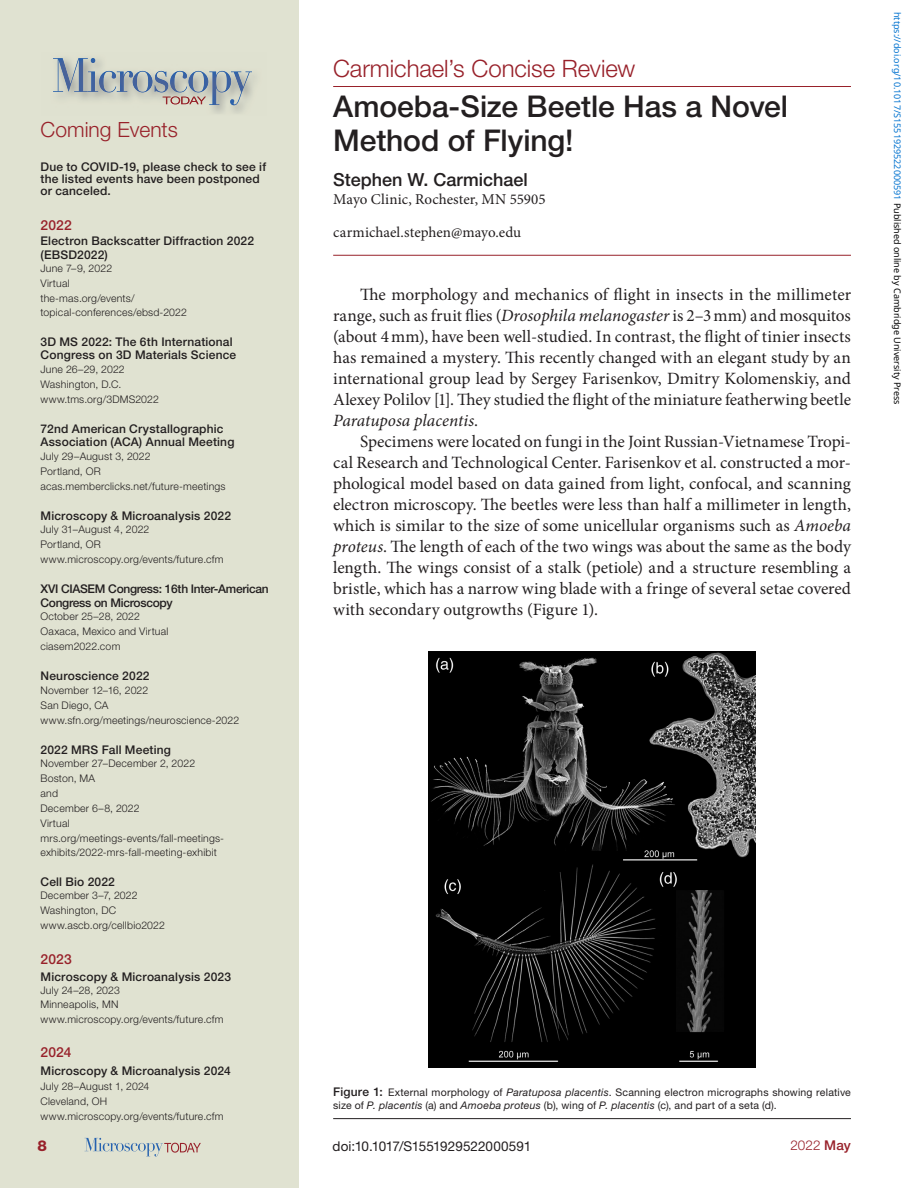
<style>
.page{position:relative;width:905px;height:1188px;background:#fff}
.page>*{position:absolute;margin:0;border:0;box-sizing:border-box;transform-origin:0 0}
.t1{font:500 30px/34.5px "Helvetica Neue LT Std";letter-spacing:-.005em;color:#231f20}
.t2{font:300 24px "Helvetica Neue LT Std";letter-spacing:-.005em;color:#98212a}
.t3{font:300 21px "Helvetica Neue LT Std";color:#98212a}
.t4{font:500 18px "Helvetica Neue LT Std";color:#231f20}
.t5{font:17.25px/21px "Minion Pro";color:#231f20;text-align:justify}
.t6{font:15px "Minion Pro";letter-spacing:.005em;color:#231f20}
.t7{font:800 15px "Helvetica Neue LT Std";color:#98212a}
.t8{font:500 13.8px "Helvetica Neue LT Std";letter-spacing:.015em;color:#98212a}
.t9{font:13.5px "Helvetica Neue LT Std";color:#231f20}
.t10{font:300 13.5px "Helvetica Neue LT Std";color:#98212a}
.t11{font:500 12px/13.5px "Helvetica Neue LT Std";letter-spacing:.015em;color:#231f20}
.t12{font:500 12px/13.5px "Helvetica Neue LT Std";letter-spacing:-.025em;color:#231f20}
.t13{font:300 10.5px/15px "Helvetica Neue LT Std";letter-spacing:.02em;color:#231f20}
.t14{font:10.5px/13.5px "Helvetica Neue LT Std";letter-spacing:.02em;color:#231f20}
.t15{font:9px "Noto Sans";color:#0172cf}
.s1{font-weight:500}
.s2{font-style:italic}
.s3{font-weight:500;font-size:12px}
.s4{color:#000}
</style>
<div class="page">
<div style="left:0;top:0;width:298px;height:1188px;background:#e0e2d1"></div>
<img style="left:211px;top:71px;width:44px;height:42px">
<img style="left:53px;top:58px;width:178px;height:47px">
<svg style="left:84px;top:1138px;width:117px;height:18px"></svg>
<hr style="left:333px;top:86px;width:517px;height:1px;background:#98212a">
<hr style="left:333px;top:255px;width:517px;height:1px;background:#98212a">
<hr style="left:333px;top:1118px;width:517px;height:1px;background:#231f20">
<img style="left:428px;top:652px;width:328px;height:415px">
<h2 class="t2" style="left:333px;top:54px;width:304px">Carmichael’s Concise Review</h2>
<h1 class="t1" style="left:333px;top:89px;width:456px">Amoeba-Size Beetle Has a Novel<br>Method of Flying!</h1>
<p class="t4" style="left:333px;top:169px;width:196px">Stephen W. Carmichael</p>
<p class="t6" style="left:333px;top:189px;width:214px">Mayo Clinic, Rochester, MN 55905</p>
<p class="t6" style="left:333px;top:222px;width:189px">carmichael.stephen@mayo.edu</p>
<p class="t3" style="left:40px;top:117px;width:139px">Coming Events</p>
<p class="t11" style="left:40px;top:160px;width:227px;line-height:12px">Due to COVID-19, please check to see if the listed events have been postponed or canceled.</p>
<p class="t8" style="left:40px;top:216px;width:33px">2022</p>
<p class="t11" style="left:40px;top:234px;width:215px">Electron Backscatter Diffraction 2022 (EBSD2022)</p>
<p class="t13" style="left:40px;top:261px;width:96px">June 7–9, 2022<br>Virtual the-mas.org/events/</p>
<p class="t13" style="left:40px;top:304px;width:148px">topical-conferences/ebsd-2022</p>
<p class="t11" style="left:40px;top:335px;width:197px">3D MS 2022: The 6th International<br>Congress on 3D Materials Science</p>
<p class="t13" style="left:40px;top:361px;width:120px">June 26–29, 2022<br>Washington, D.C. www.tms.org/3DMS2022</p>
<p class="t11" style="left:40px;top:422px;width:195px">72nd American Crystallographic<br>Association (ACA) Annual Meeting</p>
<p class="t13" style="left:40px;top:448px;width:187px">July 29–August 3, 2022<br>Portland, OR acas.memberclicks.net/future-meetings</p>
<p class="t11" style="left:40px;top:509px;width:192px">Microscopy &amp; Microanalysis 2022</p>
<p class="t13" style="left:40px;top:522px;width:184px">July 31–August 4, 2022<br>Portland, OR www.microscopy.org/events/future.cfm</p>
<p class="t12" style="left:40px;top:582px;width:230px">XVI CIASEM Congress: 16th Inter-American<br>Congress on Microscopy</p>
<p class="t13" style="left:40px;top:609px;width:129px">October 25–28, 2022<br>Oaxaca, Mexico and Virtual ciasem2022.com</p>
<p class="t11" style="left:40px;top:669px;width:110px">Neuroscience 2022</p>
<p class="t13" style="left:40px;top:682px;width:200px">November 12–16, 2022<br>San Diego, CA www.sfn.org/meetings/neuroscience-2022</p>
<p class="t11" style="left:40px;top:743px;width:132px">2022 MRS Fall Meeting</p>
<p class="t13" style="left:40px;top:756px;width:185px">November 27–December 2, 2022<br>Boston, MA<br>and<br>December 6–8, 2022<br>Virtual mrs.org/meetings-events/fall-meetings-</p>
<p class="t13" style="left:40px;top:844px;width:178px">exhibits/2022-mrs-fall-meeting-exhibit</p>
<p class="t11" style="left:40px;top:875px;width:76px">Cell Bio 2022</p>
<p class="t13" style="left:40px;top:888px;width:126px">December 3–7, 2022<br>Washington, DC www.ascb.org/cellbio2022</p>
<p class="t8" style="left:40px;top:951px;width:33px">2023</p>
<p class="t11" style="left:40px;top:970px;width:192px">Microscopy &amp; Microanalysis 2023</p>
<p class="t13" style="left:40px;top:983px;width:184px;line-height:14.2px">July 24–28, 2023<br>Minneapolis, MN www.microscopy.org/events/future.cfm</p>
<p class="t8" style="left:40px;top:1044px;width:33px">2024</p>
<p class="t11" style="left:40px;top:1064px;width:192px">Microscopy &amp; Microanalysis 2024</p>
<p class="t13" style="left:40px;top:1078px;width:184px">July 28–August 1, 2024<br>Cleveland, OH www.microscopy.org/events/future.cfm</p>
<p class="t7" style="left:38px;top:1137px;width:11px">8</p>
<p class="t9" style="left:332px;top:1138px;width:200px">doi:10.1017/S1551929522000591</p>
<p class="t10" style="left:790px;top:1137px;width:62px">2022 <span class="s1">May</span></p>
<p class="t5" style="left:333px;top:284px;width:519px;text-indent:27px">The morphology and mechanics of flight in insects in the millimeter range, such as fruit flies (<span class="s2">Drosophila melanogaster</span> is 2–3mm) and mosquitos (about 4mm), have been well-studied. In contrast, the flight of tinier insects has remained a mystery. This recently changed with an elegant study by an international group lead by Sergey Farisenkov, Dmitry Kolomenskiy, and Alexey Polilov [1]. They studied the flight of the miniature featherwing beetle <span class="s2">Paratuposa placentis</span>.</p>
<p class="t5" style="left:333px;top:431px;width:519px;text-indent:27px">Specimens were located on fungi in the Joint Russian-Vietnamese Tropi&shy;cal Research and Technological Center. Farisenkov et al. constructed a mor&shy;phological model based on data gained from light, confocal, and scanning electron microscopy. The beetles were less than half a millimeter in length, which is similar to the size of some unicellular organisms such as <span class="s2">Amoeba proteus</span>. The length of each of the two wings was about the same as the body length. The wings consist of a stalk (petiole) and a structure resembling a bristle, which has a narrow wing blade with a fringe of several setae covered with secondary outgrowths (Figure 1).</p>
<p class="t14" style="left:333px;top:1085px;width:519px"><span class="s3">Figure 1:</span> External morphology of <span class="s2">Paratuposa placentis</span>. Scanning electron micrographs showing relative size of <span class="s2">P. placentis</span> (a) and <span class="s2">Amoeba proteus</span> (b), wing of <span class="s2">P. placentis</span> (c), and part of a seta (d).</p>
<p class="t15" style="left:903px;top:12px;width:394px;rotate:90deg">https://doi.org/10.1017/S1551929522000591 <span class="s4">Published online by Cambridge University Press</span></p>
</div>
